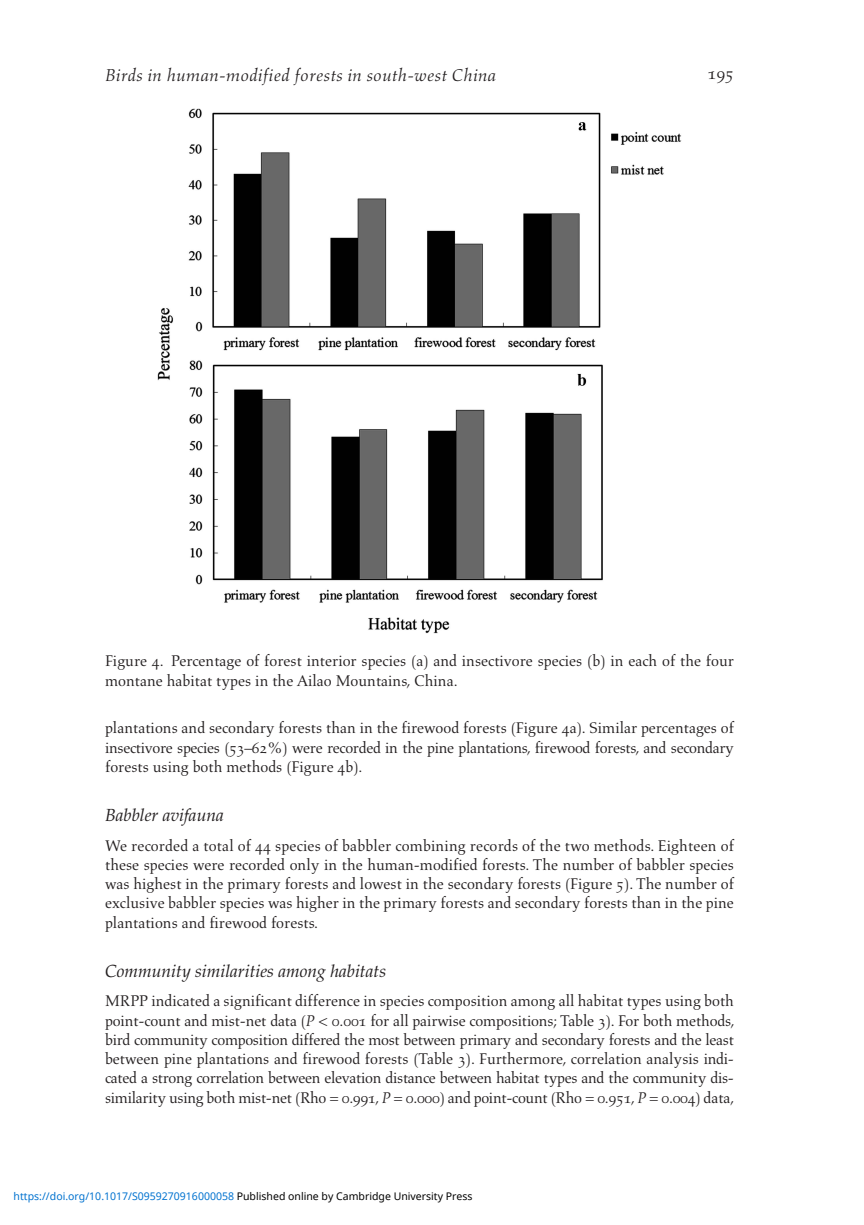
<style>
.page{position:relative;width:864px;height:1225px;background:#fff}
.page>*{position:absolute;margin:0;border:0;box-sizing:border-box;transform-origin:0 0}
.section-b{font:italic 17.5px "Palatino";color:#231f20}
.t1{font:italic 17.5px "Aldus";color:#231f20}
.t2{font:17.5px "Aldus Roman SC";color:#231f20}
.text_flush{font:15.75px/19.2px "Aldus";color:#231f20;text-align:justify}
.text{font:15.75px/19.2px "Aldus";color:#231f20;text-align:justify}
.figure-caption{font:15.75px/19.2px "Aldus";color:#231f20}
.t3{font:10.5px "Noto Sans";color:#0172cf}
.s1{font-family:"Aldus Roman SC"}
.s2{font-style:italic}
.s3{color:#000}
</style>
<div class="page">
<img style="left:158px;top:109px;width:523px;height:524px">
<p class="t1" style="left:105px;top:65px;width:392px">Birds in human-modified forests in south-west China</p>
<p class="t2" style="left:707px;top:63px;width:28px">195</p>
<p class="figure-caption" style="left:105px;top:651px;width:630px">Figure <span class="s1">4</span>. Percentage of forest interior species (a) and insectivore species (b) in each of the four montane habitat types in the Ailao Mountains, China.</p>
<p class="text" style="left:105px;top:719px;width:630px">plantations and secondary forests than in the firewood forests (Figure <span class="s1">4</span>a). Similar percentages of insectivore species (<span class="s1">53</span>–<span class="s1">62</span>%) were recorded in the pine plantations, firewood forests, and secondary forests using both methods (Figure <span class="s1">4</span>b).</p>
<p class="section-b" style="left:105px;top:805px;width:120px">Babbler avifauna</p>
<p class="text_flush" style="left:105px;top:836px;width:630px">We recorded a total of <span class="s1">44</span> species of babbler combining records of the two methods. Eighteen of these species were recorded only in the human-modified forests. The number of babbler species was highest in the primary forests and lowest in the secondary forests (Figure <span class="s1">5</span>). The number of exclusive babbler species was higher in the primary forests and secondary forests than in the pine plantations and firewood forests.</p>
<p class="section-b" style="left:105px;top:960px;width:282px">Community similarities among habitats</p>
<p class="text_flush" style="left:105px;top:992px;width:630px">MRPP indicated a significant difference in species composition among all habitat types using both point-count and mist-net data (<span class="s2">P</span> &lt; <span class="s1">0</span>.<span class="s1">001</span> for all pairwise compositions; Table <span class="s1">3</span>). For both methods, bird community composition differed the most between primary and secondary forests and the least between pine plantations and firewood forests (Table <span class="s1">3</span>). Furthermore, correlation analysis indi&shy;cated a strong correlation between elevation distance between habitat types and the community dis&shy;similarity using both mist-net (Rho = <span class="s1">0</span>.<span class="s1">991</span>, <span class="s2">P</span> = <span class="s1">0</span>.<span class="s1">000</span>) and point-count (Rho = <span class="s1">0</span>.<span class="s1">951</span>, <span class="s2">P</span> = <span class="s1">0</span>.<span class="s1">004</span>) data,</p>
<p class="t3" style="left:14px;top:1189px;width:460px">https://doi.org/10.1017/S0959270916000058 <span class="s3">Published online by Cambridge University Press</span></p>
</div>
